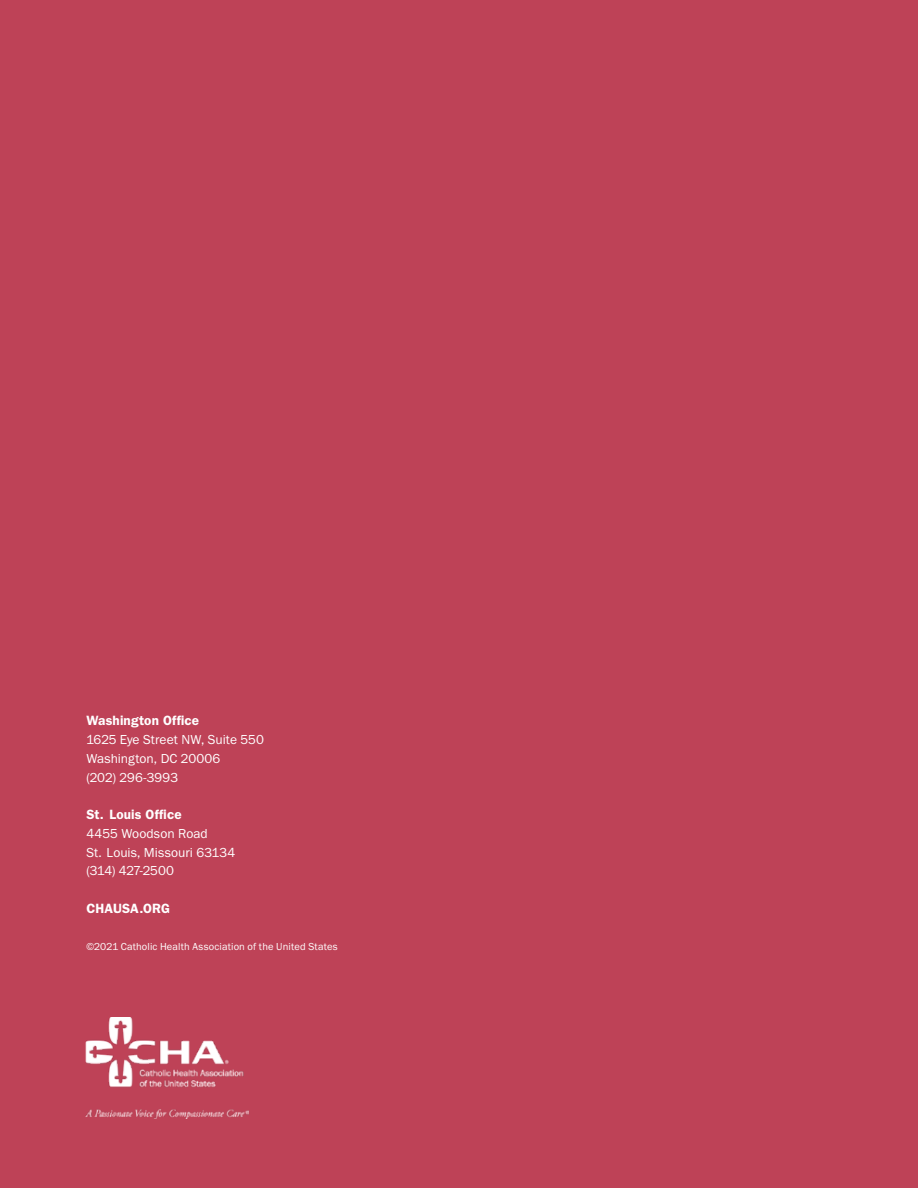
<style>
.page{position:relative;width:918px;height:1188px;background:#be4257}
.page>*{position:absolute;margin:0;border:0;box-sizing:border-box;transform-origin:0 0}
.t1{font:13.5px/18.8px "Franklin Gothic";letter-spacing:.01em;color:#fff}
.t2{font:600 13.5px "Franklin Gothic";letter-spacing:.01em;color:#fff}
.t3{font:10.5px "Franklin Gothic";letter-spacing:.015em;color:#fff}
</style>
<div class="page">
<img style="left:86px;top:1018px;width:162px;height:101px">
<p class="t2" style="left:86px;top:713px;width:114px">Washington Office</p>
<p class="t1" style="left:86px;top:731px;width:179px">1625 Eye Street NW, Suite 550<br>Washington, DC 20006<br>(202) 296-3993</p>
<p class="t2" style="left:86px;top:807px;width:97px">St. Louis Office</p>
<p class="t1" style="left:86px;top:825px;width:150px">4455 Woodson Road<br>St. Louis, Missouri 63134 (314) 427-2500</p>
<p class="t2" style="left:86px;top:900px;width:85px">CHAUSA.ORG</p>
<p class="t3" style="left:86px;top:940px;width:253px">©2021 Catholic Health Association of the United States</p>
</div>
